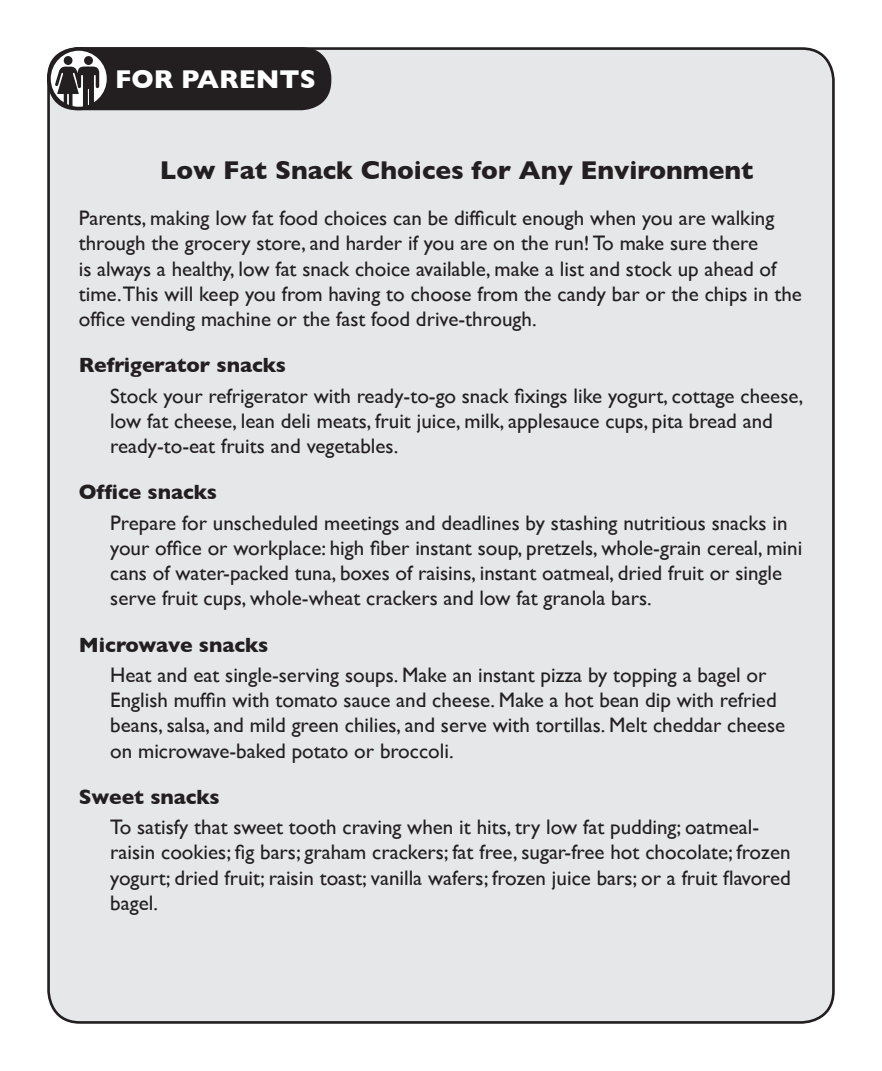
<style>
.page{position:relative;width:882px;height:1071px;background:#fff}
.page>*{position:absolute;margin:0;border:0;box-sizing:border-box;transform-origin:0 0}
.t1{font:700 26.25px "Gill Sans";color:#231f20}
.t2{font:700 26.25px "Gill Sans";color:#fff}
.t3{font:21px/25.2px "Gill Sans";color:#231f20}
.t4{font:700 21px "Gill Sans";color:#231f20}
</style>
<div class="page">
<div style="left:49px;top:49px;width:784px;height:973px;background:#e6e7e9;border-radius:32px"></div>
<div style="left:47px;top:47px;width:284px;height:63px;background:#231f20;border-radius:30px"></div>
<svg style="left:49px;top:49px;width:59px;height:59px"></svg>
<svg style="left:55px;top:56px;width:44px;height:52px"></svg>
<div style="left:47px;top:47px;width:63px;height:63px;border:4px solid #231f20;border-radius:50%"></div>
<p class="t2" style="left:115px;top:58px;width:202px">FOR PARENTS</p>
<p class="t1" style="left:160px;top:149px;width:595px">Low Fat Snack Choices for Any Environment</p>
<p class="t3" style="left:79px;top:205px;width:725px">Parents, making low fat food choices can be difficult enough when you are walking through the grocery store, and harder if you are on the run! To make sure there<br>is always a healthy, low fat snack choice available, make a list and stock up ahead of time.This will keep you from having to choose from the candy bar or the chips in the office vending machine or the fast food drive-through.</p>
<p class="t4" style="left:79px;top:348px;width:209px">Refrigerator snacks</p>
<p class="t3" style="left:110px;top:383px;width:695px">Stock your refrigerator with ready-to-go snack fixings like yogurt, cottage cheese, low fat cheese, lean deli meats, fruit juice, milk, applesauce cups, pita bread and ready-to-eat fruits and vegetables.</p>
<p class="t4" style="left:79px;top:476px;width:140px">Office snacks</p>
<p class="t3" style="left:110px;top:510px;width:694px">Prepare for unscheduled meetings and deadlines by stashing nutritious snacks in your office or workplace: high fiber instant soup, pretzels, whole-grain cereal, mini cans of water-packed tuna, boxes of raisins, instant oatmeal, dried fruit or single serve fruit cups, whole-wheat crackers and low fat granola bars.</p>
<p class="t4" style="left:79px;top:628px;width:191px">Microwave snacks</p>
<p class="t3" style="left:110px;top:662px;width:676px">Heat and eat single-serving soups. Make an instant pizza by topping a bagel or English muffin with tomato sauce and cheese. Make a hot bean dip with refried beans, salsa, and mild green chilies, and serve with tortillas. Melt cheddar cheese on microwave-baked potato or broccoli.</p>
<p class="t4" style="left:79px;top:780px;width:143px">Sweet snacks</p>
<p class="t3" style="left:110px;top:814px;width:682px">To satisfy that sweet tooth craving when it hits, try low fat pudding; oatmeal&shy;raisin cookies; fig bars; graham crackers; fat free, sugar-free hot chocolate; frozen yogurt; dried fruit; raisin toast; vanilla wafers; frozen juice bars; or a fruit flavored bagel.</p>
</div>
